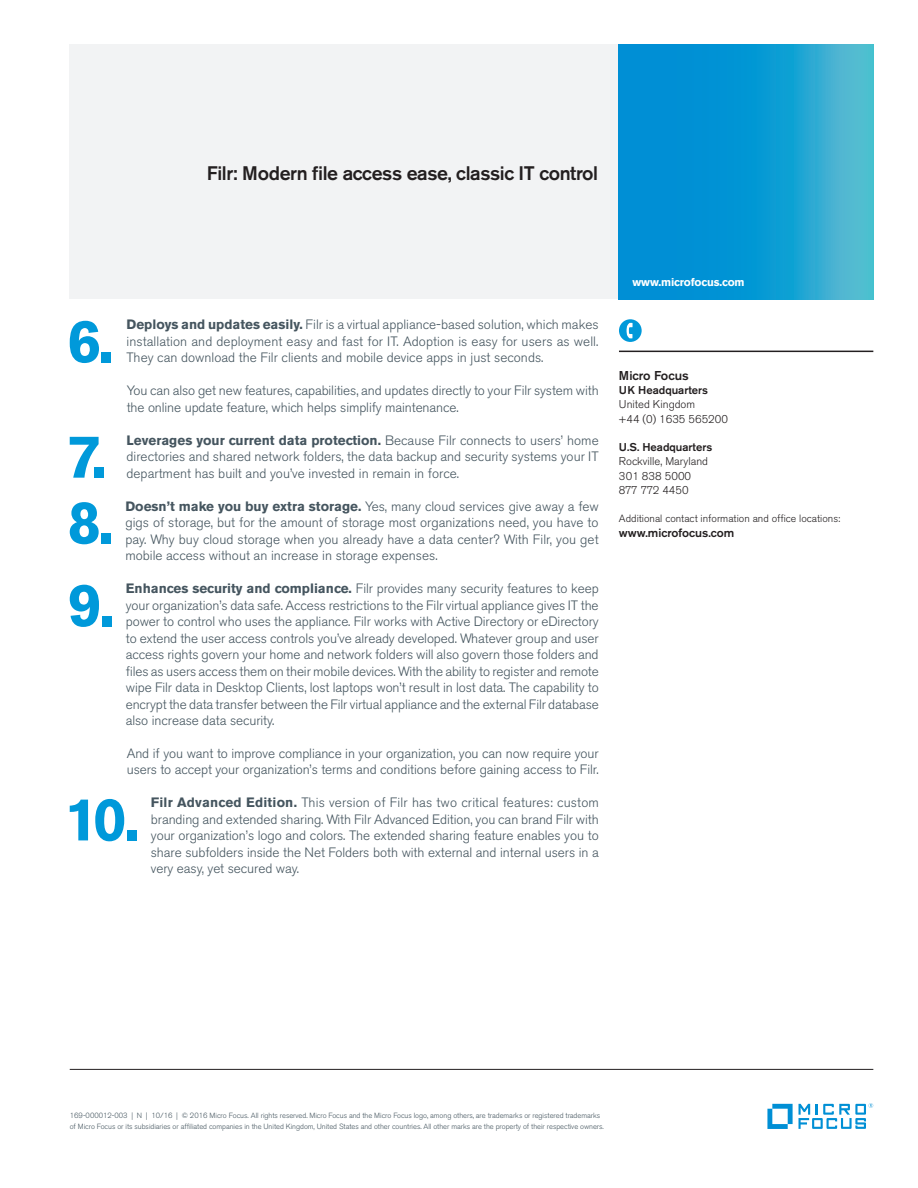
<style>
.page{position:relative;width:918px;height:1188px;background:#fff}
.page>*{position:absolute;margin:0;border:0;box-sizing:border-box;transform-origin:0 0}
.body_9_11{font:700 60.3px "Akzidenz Grotesk BE";color:#0099da}
.pull_quote_13_16_ali{font:500 19.5px "Akzidenz Grotesk BE";letter-spacing:-.02em;color:#231f20}
.body_9_11-2{font:300 13.5px/16.5px "Akzidenz Grotesk BE";letter-spacing:-.005em;color:#45555f;text-align:justify}
.caption_7_9_5_bold{font:500 12.75px "Akzidenz Grotesk BE";color:#231f20}
.caption_7_9_5{font:500 12px "Akzidenz Grotesk BE";color:#231f20}
.caption_7_9_5-2{font:300 11.25px "Akzidenz Grotesk BE";color:#231f20}
.caption_7_9_5-3{font:500 11.25px "Akzidenz Grotesk BE";color:#231f20}
.caption_7_5_9_5_bold{font:700 11.25px "Akzidenz Grotesk BE";letter-spacing:-.01em;color:#fff}
.caption_7_9_5-4{font:300 11.25px "Akzidenz Grotesk BE";letter-spacing:-.04em;color:#231f20}
.caption_7_9_5-5{font:300 10.5px "Akzidenz Grotesk BE";color:#231f20}
.mousetype-legal_5_7{font:300 7.5px/10.5px "Akzidenz Grotesk BE";letter-spacing:-.005em;color:#45555f}
.s1{font-weight:700}
</style>
<div class="page">
<hr style="left:70px;top:1069px;width:803px;height:1px;background:#231f20">
<div style="left:70px;top:45px;width:549px;height:254px;background:#f2f3f4"></div>
<hr style="left:619px;top:351px;width:254px;height:1px;background:#231f20">
<svg style="left:767px;top:1104px;width:26px;height:25px"></svg>
<svg style="left:799px;top:1103px;width:74px;height:26px"></svg>
<svg style="left:619px;top:45px;width:254px;height:254px;background:#149dd3"></svg>
<div style="left:619px;top:319px;width:23px;height:23px;background:#0099da;border-radius:50%"></div>
<svg style="left:627px;top:323px;width:6px;height:15px"></svg>
<p class="pull_quote_13_16_ali" style="left:207px;top:161px;width:393px">Filr: Modern file access ease, classic IT control</p>
<p class="body_9_11" style="left:67px;top:306px;width:48px">6.</p>
<p class="body_9_11-2" style="left:127px;top:317px;width:474px"><span class="s1">Deploys and updates easily.</span> Filr is a virtual appliance-based solution, which makes installation and deployment easy and fast for IT. Adoption is easy for users as well.<br>They can download the Filr clients and mobile device apps in just seconds.</p>
<p class="body_9_11-2" style="left:127px;top:383px;width:473px">You can also get new features, capabilities, and updates directly to your Filr system with the online update feature, which helps simplify maintenance.</p>
<p class="body_9_11" style="left:68px;top:422px;width:41px">7.</p>
<p class="body_9_11-2" style="left:127px;top:432px;width:474px"><span class="s1">Leverages your current data protection.</span> Because Filr connects to users’ home directories and shared network folders, the data backup and security systems your IT department has built and you’ve invested in remain in force.</p>
<p class="body_9_11" style="left:67px;top:488px;width:48px">8.</p>
<p class="body_9_11-2" style="left:125px;top:498px;width:475px"><span class="s1">Doesn’t make you buy extra storage.</span> Yes, many cloud services give away a few gigs of storage, but for the amount of storage most organizations need, you have to pay. Why buy cloud storage when you already have a data center? With Filr, you get mobile access without an increase in storage expenses.</p>
<p class="body_9_11" style="left:68px;top:570px;width:48px">9.</p>
<p class="body_9_11-2" style="left:126px;top:581px;width:475px"><span class="s1">Enhances security and compliance.</span> Filr provides many security features to keep your organization’s data safe. Access restrictions to the Filr virtual appliance gives IT the power to control who uses the appliance. Filr works with Active Directory or eDirectory to extend the user access controls you’ve already developed. Whatever group and user access rights govern your home and network folders will also govern those folders and files as users access them on their mobile devices. With the ability to register and remote wipe Filr data in Desktop Clients, lost laptops won’t result in lost data. The capability to encrypt the data transfer between the Filr virtual appliance and the external Filr database also increase data security.</p>
<p class="body_9_11-2" style="left:127px;top:745px;width:473px">And if you want to improve compliance in your organization, you can now require your users to accept your organization’s terms and conditions before gaining access to Filr.</p>
<p class="body_9_11" style="left:64px;top:785px;width:76px">10.</p>
<p class="body_9_11-2" style="left:151px;top:795px;width:450px"><span class="s1">Filr Advanced Edition.</span> This version of Filr has two critical features: custom branding and extended sharing. With Filr Advanced Edition, you can brand Filr with your organization’s logo and colors. The extended sharing feature enables you to share subfolders inside the Net Folders both with external and internal users in a very easy, yet secured way.</p>
<p class="caption_7_5_9_5_bold" style="left:632px;top:275px;width:114px">www.microfocus.com</p>
<p class="caption_7_9_5_bold" style="left:619px;top:368px;width:71px">Micro Focus</p>
<p class="caption_7_9_5-3" style="left:619px;top:383px;width:91px">UK Headquarters</p>
<p class="caption_7_9_5-2" style="left:619px;top:398px;width:78px">United Kingdom</p>
<p class="caption_7_9_5-2" style="left:619px;top:412px;width:110px">+44 (0) 1635 565200</p>
<p class="caption_7_9_5-3" style="left:619px;top:440px;width:95px">U.S. Headquarters</p>
<p class="caption_7_9_5-2" style="left:619px;top:455px;width:91px">Rockville, Maryland</p>
<p class="caption_7_9_5-2" style="left:619px;top:469px;width:74px">301 838 5000</p>
<p class="caption_7_9_5-4" style="left:619px;top:484px;width:71px">877 772 4450</p>
<p class="caption_7_9_5-5" style="left:619px;top:513px;width:223px">Additional contact information and office locations:</p>
<p class="caption_7_9_5" style="left:619px;top:525px;width:117px">www.microfocus.com</p>
<p class="mousetype-legal_5_7" style="left:70px;top:1110px;width:536px">169-000012-003 | N | 10/16 | © 2016 Micro Focus. All rights reserved. Micro Focus and the Micro Focus logo, among others, are trademarks or registered trademarks of Micro Focus or its subsidiaries or affiliated companies in the United Kingdom, United States and other countries. All other marks are the property of their respective owners.</p>
</div>
